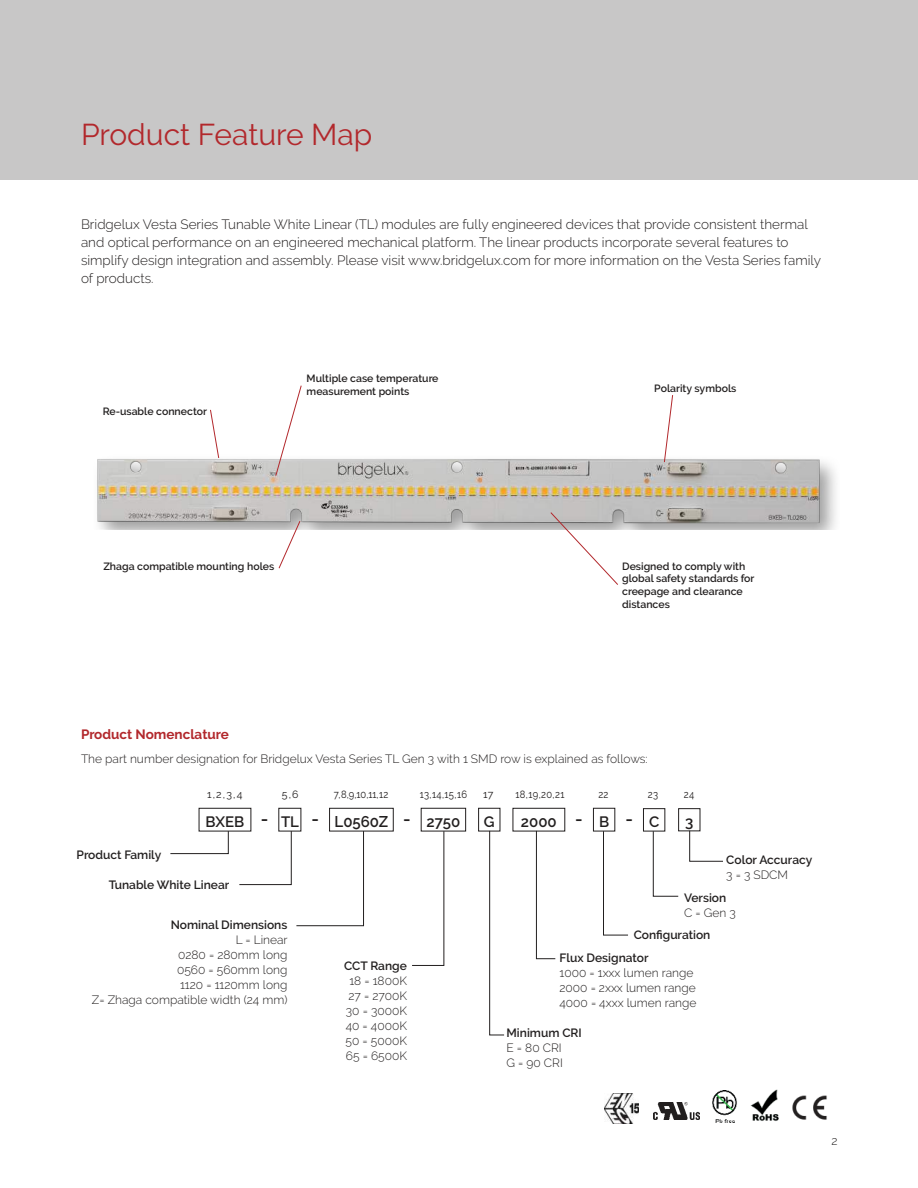
<style>
.page{position:relative;width:918px;height:1188px;background:#fff}
.page>*{position:absolute;margin:0;border:0;box-sizing:border-box;transform-origin:0 0}
.t1{font:30px "Raleway";color:#b2282c}
.t2{font:600 18px "Raleway";color:#221f1f}
.t3{font:600 17.7px "Raleway";color:#221f1f}
.t4{font:600 15.45px "Raleway";color:#221f1f}
.t5{font:600 15px "Raleway";color:#221f1f}
.t6{font:300 13.5px/18px "Raleway";color:#221f1f}
.t7{font:700 13.5px "Raleway";color:#b2282c}
.t8{font:300 12px/15px "Raleway";color:#221f1f}
.t9{font:600 12px "Raleway";color:#221f1f}
.t10{font:600 10.5px/12.8px "Raleway";color:#221f1f}
.t11{font:10.5px "Raleway";letter-spacing:.04em;color:#221f1f;scale:.9 1}
.t12{font:10.5px "Raleway";letter-spacing:.04em;color:#221f1f}
</style>
<div class="page">
<img style="left:97px;top:459px;width:739px;height:71px">
<div style="left:0;top:0;width:918px;height:180px;background:#c8c7c7"></div>
<svg style="left:550px;top:512px;width:69px;height:73px"></svg>
<svg style="left:210px;top:409px;width:10px;height:50px"></svg>
<svg style="left:664px;top:395px;width:9px;height:68px"></svg>
<svg style="left:278px;top:520px;width:23px;height:49px"></svg>
<svg style="left:275px;top:385px;width:27px;height:92px"></svg>
<img style="left:792px;top:1095px;width:35px;height:25px">
<img style="left:750px;top:1089px;width:29px;height:32px">
<img style="left:712px;top:1090px;width:25px;height:33px">
<img style="left:653px;top:1102px;width:46px;height:18px">
<img style="left:604px;top:1093px;width:34px;height:31px">
<svg style="left:170px;top:830px;width:59px;height:24px"></svg>
<svg style="left:489px;top:830px;width:16px;height:206px"></svg>
<div style="left:199px;top:808px;width:52px;height:23px;border:1px solid #221f1f"></div>
<div style="left:278px;top:808px;width:23px;height:23px;border:1px solid #221f1f"></div>
<div style="left:329px;top:808px;width:65px;height:23px;border:1px solid #221f1f"></div>
<div style="left:421px;top:808px;width:45px;height:23px;border:1px solid #221f1f"></div>
<div style="left:478px;top:808px;width:22px;height:23px;border:1px solid #221f1f"></div>
<div style="left:513px;top:808px;width:52px;height:23px;border:1px solid #221f1f"></div>
<div style="left:593px;top:808px;width:22px;height:23px;border:1px solid #221f1f"></div>
<div style="left:643px;top:808px;width:22px;height:23px;border:1px solid #221f1f"></div>
<div style="left:678px;top:808px;width:22px;height:23px;border:1px solid #221f1f"></div>
<svg style="left:239px;top:830px;width:125px;height:96px"></svg>
<svg style="left:412px;top:831px;width:33px;height:135px"></svg>
<svg style="left:536px;top:830px;width:20px;height:129px"></svg>
<svg style="left:603px;top:830px;width:25px;height:106px"></svg>
<svg style="left:653px;top:831px;width:26px;height:66px"></svg>
<svg style="left:689px;top:830px;width:34px;height:32px"></svg>
<h1 class="t1" style="left:81px;top:123px;width:293px">Product Feature Map</h1>
<p class="t6" style="left:81px;top:216px;width:742px">Bridgelux Vesta Series Tunable White Linear (TL) modules are fully engineered devices that provide consistent thermal and optical performance on an engineered mechanical platform. The linear products incorporate several features to simplify design integration and assembly. Please visit www.bridgelux.com for more information on the Vesta Series family of products.</p>
<p class="t10" style="left:103px;top:406px;width:106px">Re-usable connector</p>
<p class="t10" style="left:307px;top:373px;width:133px">Multiple case temperature measurement points</p>
<p class="t10" style="left:654px;top:382px;width:84px">Polarity symbols</p>
<p class="t10" style="left:103px;top:560px;width:172px">Zhaga compatible mounting holes</p>
<p class="t10" style="left:622px;top:560px;width:134px">Designed to comply with global safety standards for creepage and clearance distances</p>
<p class="t7" style="left:81px;top:729px;width:149px">Product Nomenclature</p>
<p class="t8" style="left:81px;top:753px;width:568px">The part number designation for Bridgelux Vesta Series TL Gen 3 with 1 SMD row is explained as follows:</p>
<p class="t12" style="left:207px;top:790px;width:37px">1,2,3,4</p>
<p class="t12" style="left:282px;top:790px;width:18px">5,6</p>
<p class="t11" style="left:334px;top:790px;width:62px">7,8,9,10,11,12</p>
<p class="t11" style="left:420px;top:790px;width:54px">13,14,15,16</p>
<p class="t12" style="left:483px;top:790px;width:12px">17</p>
<p class="t11" style="left:515px;top:790px;width:56px">18,19,20,21</p>
<p class="t11" style="left:598px;top:790px;width:13px">22</p>
<p class="t11" style="left:648px;top:790px;width:13px">23</p>
<p class="t11" style="left:684px;top:790px;width:13px">24</p>
<p class="t9" style="left:77px;top:850px;width:86px">Product Family</p>
<p class="t5" style="left:206px;top:815px;width:40px">BXEB</p>
<p class="t5" style="left:281px;top:815px;width:19px">TL</p>
<p class="t4" style="left:335px;top:815px;width:55px">L0560Z</p>
<p class="t5" style="left:427px;top:815px;width:35px">2750</p>
<p class="t5" style="left:484px;top:815px;width:12px">G</p>
<p class="t5" style="left:521px;top:815px;width:37px">2000</p>
<p class="t5" style="left:599px;top:815px;width:12px">B</p>
<p class="t5" style="left:649px;top:816px;width:12px">C</p>
<p class="t5" style="left:685px;top:816px;width:10px">3</p>
<h2 class="t2" style="left:261px;top:811px;width:60px">- -</h2>
<h3 class="t3" style="left:403px;top:811px;width:9px">-</h3>
<h3 class="t3" style="left:575px;top:812px;width:59px">- -</h3>
<p class="t9" style="left:109px;top:880px;width:122px">Tunable White Linear</p>
<p class="t9" style="left:726px;top:855px;width:88px">Color Accuracy</p>
<p class="t8" style="left:726px;top:869px;width:63px">3 = 3 SDCM</p>
<p class="t9" style="left:171px;top:920px;width:118px">Nominal Dimensions</p>
<p class="t8" style="left:92px;top:933px;width:197px;text-align:right">L = Linear<br>0280 = 280mm long<br>0560 = 560mm long<br>1120 = 1120mm long<br>Z= Zhaga compatible width (24 mm)</p>
<p class="t9" style="left:344px;top:961px;width:64px">CCT Range</p>
<p class="t8" style="left:346px;top:975px;width:63px;text-align:center">18 = 1800K<br>27 = 2700K<br>30 = 3000K<br>40 = 4000K<br>50 = 5000K<br>65 = 6500K</p>
<p class="t9" style="left:684px;top:893px;width:44px">Version</p>
<p class="t8" style="left:684px;top:906px;width:53px">C = Gen 3</p>
<p class="t9" style="left:634px;top:928px;width:78px">Con昀椀guration</p>
<p class="t9" style="left:559px;top:953px;width:91px">Flux Designator</p>
<p class="t8" style="left:559px;top:966px;width:139px">1000 = 1xxx lumen range<br>2000 = 2xxx lumen range<br>4000 = 4xxx lumen range</p>
<p class="t9" style="left:507px;top:1028px;width:77px">Minimum CRI</p>
<p class="t8" style="left:507px;top:1042px;width:58px">E = 80 CRI<br>G = 90 CRI</p>
<p class="t8" style="left:831px;top:1135px;width:8px">2</p>
</div>
